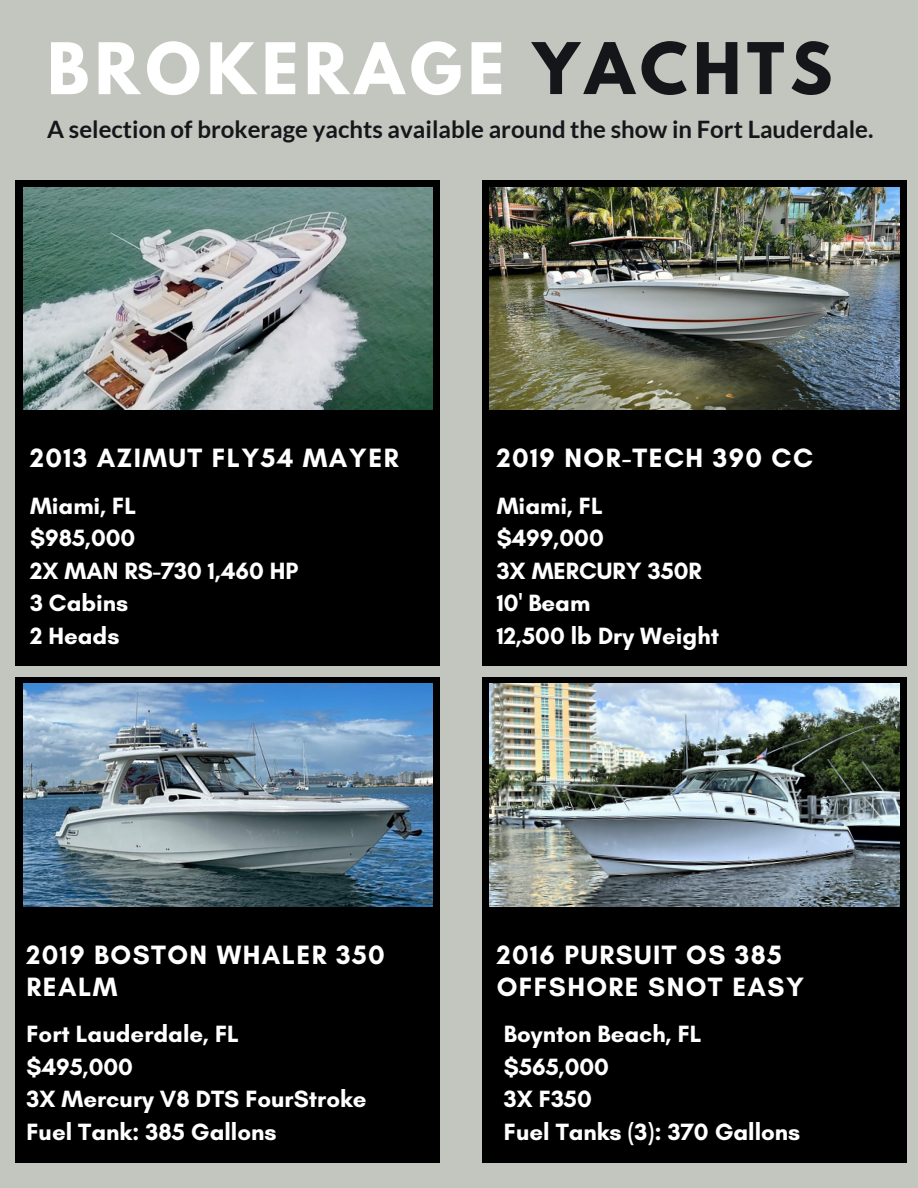
<style>
.page{position:relative;width:918px;height:1188px;background:#c3c6be}
.page>*{position:absolute;margin:0;border:0;box-sizing:border-box;transform-origin:0 0}
.t1{font:700 63px "League Spartan";letter-spacing:.09em;color:#fff}
.t2{font:700 63px "League Spartan";letter-spacing:.09em;color:#14161a}
.t3{font:700 27px/31.5px "Glacial Indifference";letter-spacing:.05em;color:#fff}
.t4{font:700 24px "Glacial Indifference";color:#fff}
.t5{font:700 24px "Lato";color:#14161a}
</style>
<div class="page">
<div style="left:16px;top:180px;width:424px;height:486px;background:#000"></div>
<img style="left:23px;top:187px;width:410px;height:223px">
<div style="left:483px;top:180px;width:424px;height:486px;background:#000"></div>
<div style="left:16px;top:677px;width:424px;height:486px;background:#000"></div>
<div style="left:483px;top:677px;width:424px;height:486px;background:#000"></div>
<img style="left:490px;top:187px;width:409px;height:223px">
<img style="left:23px;top:684px;width:410px;height:222px">
<img style="left:490px;top:684px;width:409px;height:222px">
<p class="t1" style="left:47px;top:37px;width:459px">BROKERAGE</p>
<p class="t2" style="left:533px;top:37px;width:301px">YACHTS</p>
<p class="t5" style="left:47px;top:114px;width:828px">A selection of brokerage yachts available around the show in Fort Lauderdale.</p>
<p class="t3" style="left:30px;top:442px;width:370px">2013 AZIMUT FLY54 MAYER</p>
<p class="t4" style="left:30px;top:491px;width:108px">Miami, FL</p>
<p class="t4" style="left:30px;top:523px;width:107px">$985,000</p>
<p class="t4" style="left:30px;top:556px;width:270px">2X MAN RS-730 1,460 HP</p>
<p class="t4" style="left:30px;top:589px;width:100px">3 Cabins</p>
<p class="t4" style="left:30px;top:621px;width:91px">2 Heads</p>
<p class="t3" style="left:497px;top:442px;width:318px">2019 NOR-TECH 390 CC</p>
<p class="t4" style="left:497px;top:491px;width:108px">Miami, FL</p>
<p class="t4" style="left:497px;top:523px;width:109px">$499,000</p>
<p class="t4" style="left:497px;top:556px;width:207px">3X MERCURY 350R</p>
<p class="t4" style="left:497px;top:589px;width:95px">10' Beam</p>
<p class="t4" style="left:497px;top:621px;width:224px">12,500 lb Dry Weight</p>
<p class="t3" style="left:27px;top:939px;width:360px">2019 BOSTON WHALER 350<br>REALM</p>
<p class="t4" style="left:27px;top:1019px;width:214px">Fort Lauderdale, FL</p>
<p class="t4" style="left:27px;top:1052px;width:108px">$495,000</p>
<p class="t4" style="left:27px;top:1085px;width:341px">3X Mercury V8 DTS FourStroke</p>
<p class="t4" style="left:27px;top:1117px;width:252px">Fuel Tank: 385 Gallons</p>
<p class="t3" style="left:497px;top:939px;width:309px">2016 PURSUIT OS 385<br>OFFSHORE SNOT EASY</p>
<p class="t4" style="left:504px;top:1019px;width:199px">Boynton Beach, FL</p>
<p class="t4" style="left:504px;top:1052px;width:107px">$565,000</p>
<p class="t4" style="left:504px;top:1085px;width:89px">3X F350</p>
<p class="t4" style="left:504px;top:1117px;width:298px">Fuel Tanks (3): 370 Gallons</p>
</div>
